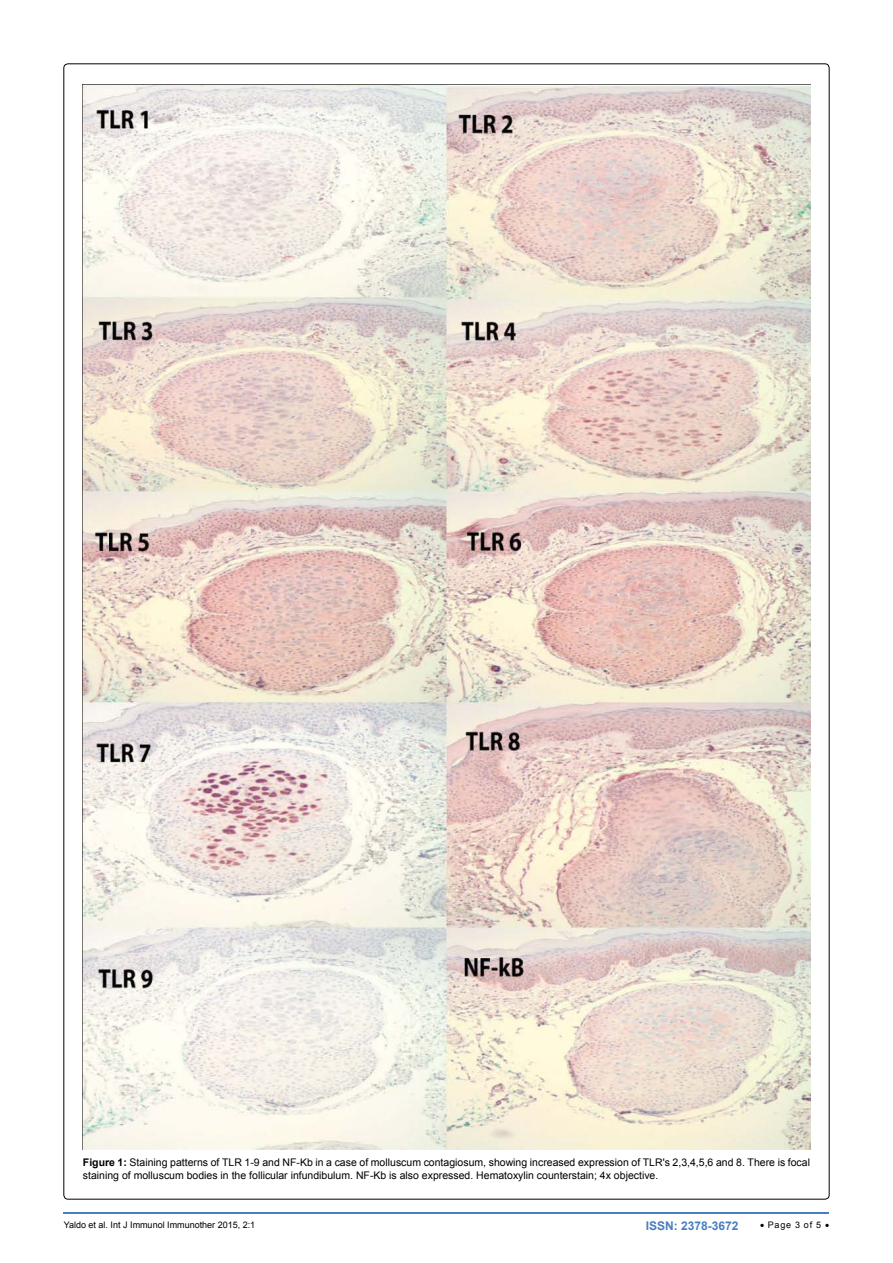
<style>
.page{position:relative;width:893px;height:1263px;background:#fff}
.page>*{position:absolute;margin:0;border:0;box-sizing:border-box;transform-origin:0 0}
.t1{font:700 12px "Arial";color:#487ec0}
.t2{font:10.5px/12.6px "Arial";color:#000}
.t3{font:9px "Arial";color:#000}
.s1{font-weight:700}
</style>
<div class="page">
<hr style="left:64px;top:1212px;width:765px;height:2px;background:#487ec0">
<img style="left:83px;top:84px;width:727px;height:1066px">
<p class="t2" style="left:83px;top:1156px;width:729px"><span class="s1">Figure 1:</span> Staining patterns of TLR 1-9 and NF-Kb in a case of molluscum contagiosum, showing increased expression of TLR's 2,3,4,5,6 and 8. There is focal staining of molluscum bodies in the follicular infundibulum. NF-Kb is also expressed. Hematoxylin counterstain; 4x objective.</p>
<p class="t3" style="left:64px;top:1219px;width:193px">Yaldo et al. Int J Immunol Immunother 2015, 2:1</p>
<p class="t3" style="left:760px;top:1219px;width:71px">• Page 3 of 5 •</p>
<p class="t1" style="left:646px;top:1218px;width:94px">ISSN: 2378-3672</p>
</div>
